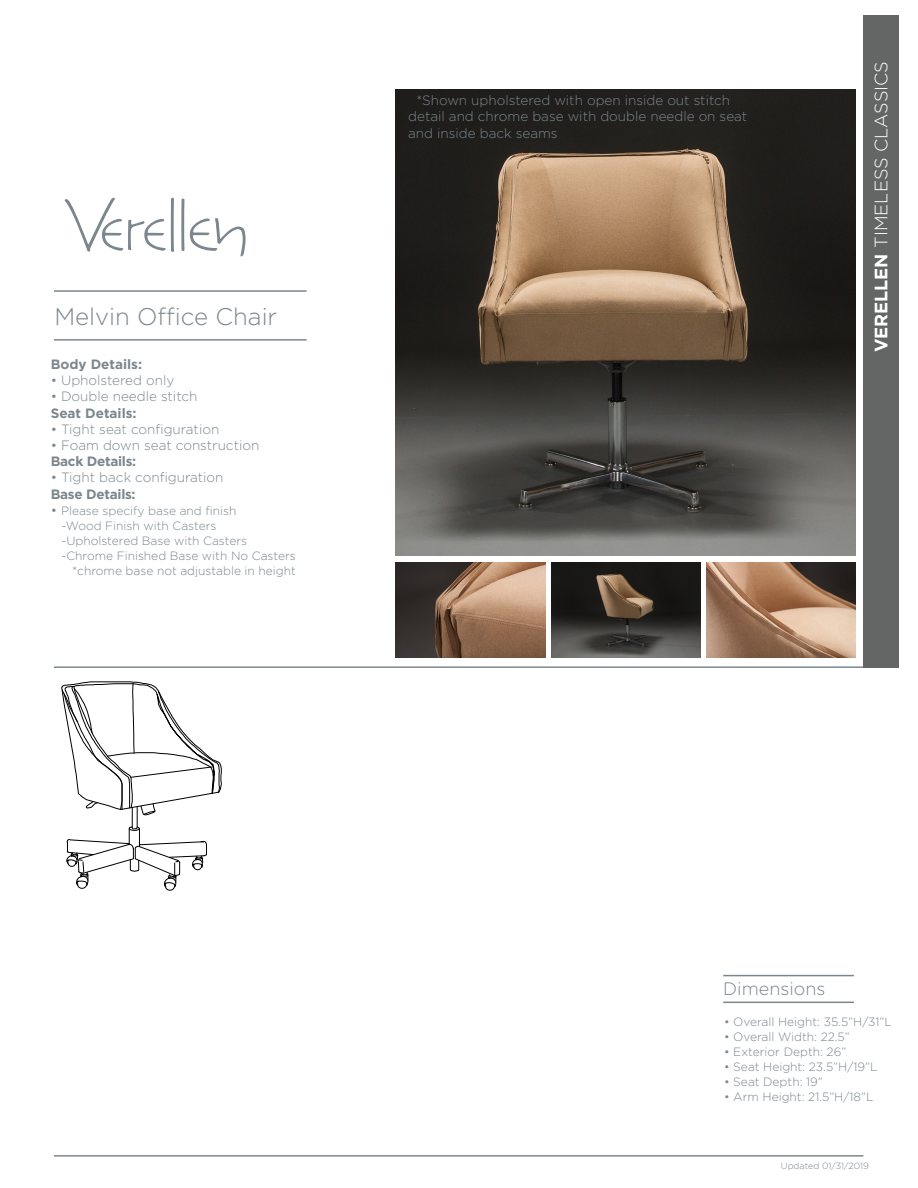
<style>
.page{position:relative;width:918px;height:1188px;background:#fff}
.page>*{position:absolute;margin:0;border:0;box-sizing:border-box;transform-origin:0 0}
.t1{font:300 24px "Gotham";color:#7c868d}
.t2{font:300 18px "Gotham";color:#fff}
.t3{font:300 18px "Gotham";color:#7c868d}
.t4{font:300 13.5px/16.2px "Gotham";color:#7c868d}
.t5{font:700 13.5px "Gotham";letter-spacing:-.01em;color:#7c868d}
.t6{font:300 12px/15px "Gotham";color:#7c868d;text-align:right}
.t7{font:300 9px "Gotham";color:#7c868d}
.s1{font-size:13.5px}
.s2{font-weight:700}
</style>
<div class="page">
<hr style="left:54px;top:339px;width:253px;height:2px;background:#7c868d">
<hr style="left:54px;top:290px;width:253px;height:2px;background:#7c868d">
<hr style="left:54px;top:666px;width:809px;height:2px;background:#7c868d">
<hr style="left:54px;top:1155px;width:809px;height:2px;background:#7c868d">
<svg style="left:64px;top:198px;width:110px;height:54px"></svg>
<svg style="left:181px;top:199px;width:65px;height:57px"></svg>
<hr style="left:723px;top:1002px;width:131px;height:1px;background:#7c868d">
<hr style="left:723px;top:975px;width:131px;height:1px;background:#7c868d">
<div style="left:863px;top:15px;width:35px;height:653px;background:#646666"></div>
<img style="left:396px;top:89px;width:459px;height:467px">
<img style="left:396px;top:562px;width:149px;height:96px">
<img style="left:551px;top:562px;width:150px;height:96px">
<img style="left:706px;top:562px;width:150px;height:96px">
<svg style="left:61px;top:681px;width:161px;height:210px"></svg>
<p class="t1" style="left:54px;top:302px;width:224px">Melvin Office Chair</p>
<p class="t5" style="left:51px;top:355px;width:93px">Body Details:</p>
<p class="t4" style="left:51px;top:372px;width:125px">• Upholstered only</p>
<p class="t4" style="left:51px;top:388px;width:148px">• Double needle stitch</p>
<p class="t5" style="left:51px;top:404px;width:87px">Seat Details:</p>
<p class="t4" style="left:51px;top:421px;width:170px">• Tight seat configuration</p>
<p class="t4" style="left:51px;top:437px;width:210px">• Foam down seat construction</p>
<p class="t5" style="left:51px;top:453px;width:87px">Back Details:</p>
<p class="t4" style="left:51px;top:469px;width:174px">• Tight back configuration</p>
<p class="t5" style="left:51px;top:485px;width:86px">Base Details:</p>
<p class="t6" style="left:51px;top:503px;width:187px"><span class="s1">•</span> Please specify base and finish</p>
<p class="t6" style="left:62px;top:518px;width:156px">-Wood Finish with Casters</p>
<p class="t6" style="left:62px;top:533px;width:187px">-Upholstered Base with Casters</p>
<p class="t6" style="left:62px;top:548px;width:236px">-Chrome Finished Base with No Casters *chrome base not adjustable in height</p>
<p class="t4" style="left:408px;top:92px;width:341px;text-indent:8px">*Shown upholstered with open inside out stitch detail and chrome base with double needle on seat and inside back seams</p>
<p class="t2" style="left:870px;top:352px;width:293px;rotate:-90deg"><span class="s2">VERELLEN</span> TIMELESS CLASSICS</p>
<p class="t3" style="left:723px;top:977px;width:104px">Dimensions</p>
<p class="t6" style="left:724px;top:1014px;width:169px">• Overall Height: 35.5”H/31”L</p>
<p class="t6" style="left:724px;top:1029px;width:127px">• Overall Width: 22.5”</p>
<p class="t6" style="left:724px;top:1044px;width:124px">• Exterior Depth: 26”</p>
<p class="t6" style="left:724px;top:1059px;width:155px">• Seat Height: 23.5”H/19”L</p>
<p class="t6" style="left:724px;top:1074px;width:100px">• Seat Depth: 19”</p>
<p class="t6" style="left:724px;top:1089px;width:151px">• Arm Height: 21.5”H/18”L</p>
<p class="t7" style="left:781px;top:1160px;width:90px">Updated 01/31/2019</p>
</div>
